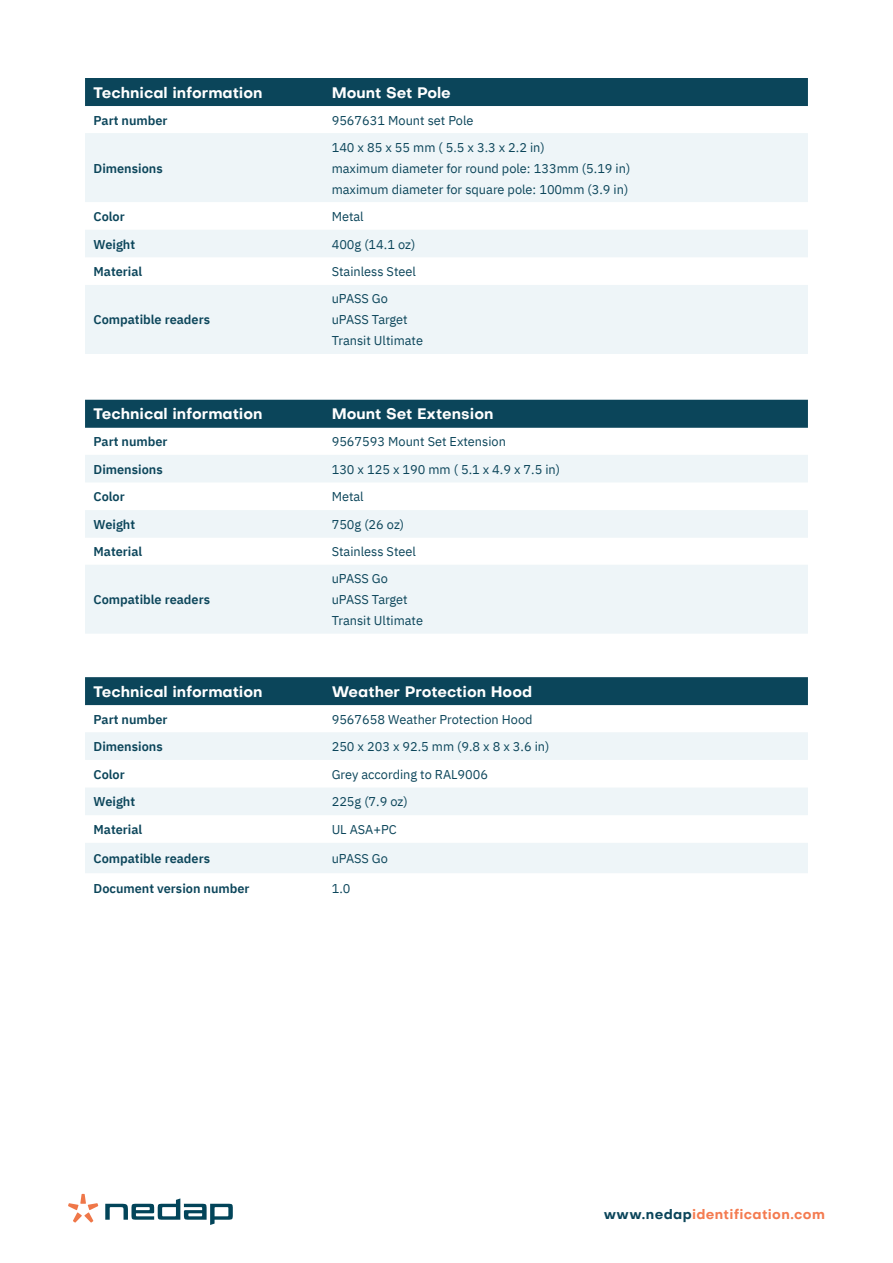
<style>
.page{position:relative;width:893px;height:1263px;background:#fff}
.page>*{position:absolute;margin:0;border:0;box-sizing:border-box;transform-origin:0 0}
.Nedap_Header{font:700 15px "Objectivity";color:#fff}
.t1{font:700 13.5px "Objectivity";letter-spacing:.025em;color:#f47b50}
.Nedap_Cell_2{font:12.75px "IBM Plex Sans";color:#0b455a}
.Nedap_Cell{font:600 12.75px "IBM Plex Sans";color:#0b455a}
.s1{color:#0b455a}
</style>
<div class="page">
<svg style="left:105px;top:1198px;width:128px;height:27px"></svg>
<svg style="left:68px;top:1194px;width:30px;height:28px"></svg>
<div style="left:85px;top:78px;width:723px;height:28px;background:#0b455a"></div>
<svg style="left:85px;top:133px;width:723px;height:221px;fill:#eef5f8"></svg>
<div style="left:85px;top:677px;width:723px;height:28px;background:#0b455a"></div>
<svg style="left:85px;top:705px;width:723px;height:1px"></svg>
<svg style="left:85px;top:732px;width:723px;height:141px;fill:#eef5f8"></svg>
<div style="left:85px;top:400px;width:723px;height:28px;background:#0b455a"></div>
<svg style="left:85px;top:455px;width:723px;height:179px;fill:#eef5f8"></svg>
<p class="Nedap_Header" style="left:94px;top:82px;width:171px">Technical information</p>
<p class="Nedap_Header" style="left:332px;top:82px;width:121px">Mount Set Pole</p>
<p class="Nedap_Cell" style="left:94px;top:110px;width:76px">Part number</p>
<p class="Nedap_Cell_2" style="left:332px;top:110px;width:143px">9567631 Mount set Pole</p>
<p class="Nedap_Cell" style="left:94px;top:158px;width:71px">Dimensions</p>
<p class="Nedap_Cell_2" style="left:332px;top:137px;width:215px">140 x 85 x 55 mm ( 5.5 x 3.3 x 2.2 in)</p>
<p class="Nedap_Cell_2" style="left:332px;top:158px;width:300px">maximum diameter for round pole: 133mm (5.19 in)</p>
<p class="Nedap_Cell_2" style="left:332px;top:179px;width:298px">maximum diameter for square pole: 100mm (3.9 in)</p>
<p class="Nedap_Cell" style="left:94px;top:206px;width:33px">Color</p>
<p class="Nedap_Cell_2" style="left:332px;top:207px;width:34px">Metal</p>
<p class="Nedap_Cell" style="left:94px;top:234px;width:43px">Weight</p>
<p class="Nedap_Cell_2" style="left:332px;top:234px;width:85px">400g (14.1 oz)</p>
<p class="Nedap_Cell" style="left:94px;top:262px;width:50px">Material</p>
<p class="Nedap_Cell_2" style="left:332px;top:262px;width:86px">Stainless Steel</p>
<p class="Nedap_Cell" style="left:94px;top:310px;width:118px">Compatible readers</p>
<p class="Nedap_Cell_2" style="left:332px;top:289px;width:58px">uPASS Go</p>
<p class="Nedap_Cell_2" style="left:332px;top:310px;width:77px">uPASS Target</p>
<p class="Nedap_Cell_2" style="left:332px;top:331px;width:93px">Transit Ultimate</p>
<p class="Nedap_Header" style="left:94px;top:403px;width:171px">Technical information</p>
<p class="Nedap_Header" style="left:332px;top:403px;width:163px">Mount Set Extension</p>
<p class="Nedap_Cell" style="left:94px;top:432px;width:76px">Part number</p>
<p class="Nedap_Cell_2" style="left:332px;top:432px;width:176px">9567593 Mount Set Extension</p>
<p class="Nedap_Cell" style="left:94px;top:459px;width:71px">Dimensions</p>
<p class="Nedap_Cell_2" style="left:332px;top:459px;width:230px">130 x 125 x 190 mm ( 5.1 x 4.9 x 7.5 in)</p>
<p class="Nedap_Cell" style="left:94px;top:487px;width:33px">Color</p>
<p class="Nedap_Cell_2" style="left:332px;top:487px;width:34px">Metal</p>
<p class="Nedap_Cell" style="left:94px;top:514px;width:43px">Weight</p>
<p class="Nedap_Cell_2" style="left:332px;top:515px;width:74px">750g (26 oz)</p>
<p class="Nedap_Cell" style="left:94px;top:542px;width:50px">Material</p>
<p class="Nedap_Cell_2" style="left:332px;top:542px;width:86px">Stainless Steel</p>
<p class="Nedap_Cell" style="left:94px;top:590px;width:118px">Compatible readers</p>
<p class="Nedap_Cell_2" style="left:332px;top:569px;width:58px">uPASS Go</p>
<p class="Nedap_Cell_2" style="left:332px;top:590px;width:77px">uPASS Target</p>
<p class="Nedap_Cell_2" style="left:332px;top:611px;width:93px">Transit Ultimate</p>
<p class="Nedap_Header" style="left:94px;top:681px;width:171px">Technical information</p>
<p class="Nedap_Header" style="left:332px;top:681px;width:202px">Weather Protection Hood</p>
<p class="Nedap_Cell" style="left:94px;top:709px;width:76px">Part number</p>
<p class="Nedap_Cell_2" style="left:332px;top:709px;width:202px">9567658 Weather Protection Hood</p>
<p class="Nedap_Cell" style="left:94px;top:736px;width:71px">Dimensions</p>
<p class="Nedap_Cell_2" style="left:332px;top:737px;width:219px">250 x 203 x 92.5 mm (9.8 x 8 x 3.6 in)</p>
<p class="Nedap_Cell" style="left:94px;top:764px;width:33px">Color</p>
<p class="Nedap_Cell_2" style="left:332px;top:764px;width:158px">Grey according to RAL9006</p>
<p class="Nedap_Cell" style="left:94px;top:792px;width:43px">Weight</p>
<p class="Nedap_Cell_2" style="left:332px;top:792px;width:78px">225g (7.9 oz)</p>
<p class="Nedap_Cell" style="left:94px;top:819px;width:50px">Material</p>
<p class="Nedap_Cell_2" style="left:332px;top:820px;width:67px">UL ASA+PC</p>
<p class="Nedap_Cell" style="left:94px;top:848px;width:118px">Compatible readers</p>
<p class="Nedap_Cell_2" style="left:332px;top:849px;width:58px">uPASS Go</p>
<p class="Nedap_Cell" style="left:94px;top:878px;width:158px">Document version number</p>
<p class="Nedap_Cell_2" style="left:332px;top:879px;width:20px">1.0</p>
<p class="t1" style="left:604px;top:1204px;width:223px"><span class="s1">www.nedap</span>identification.com</p>
</div>
